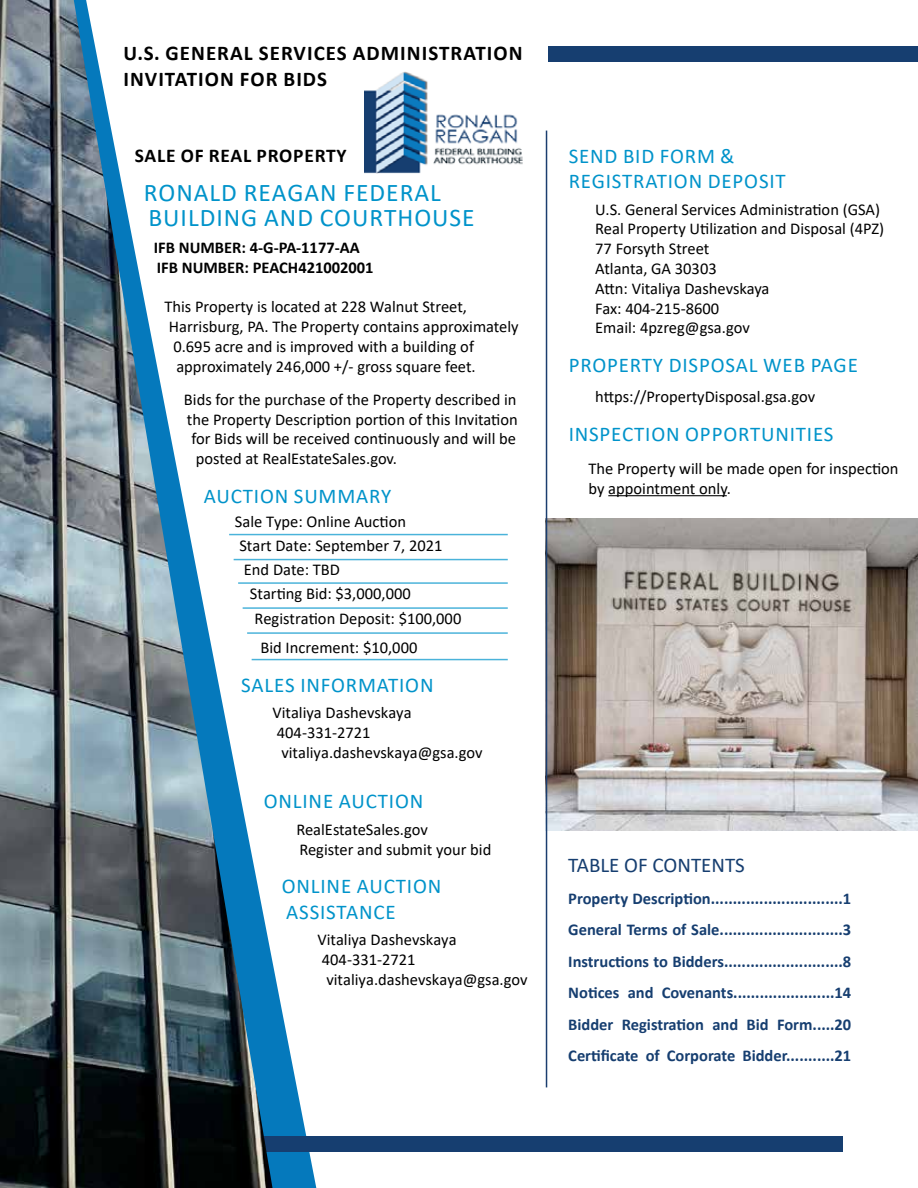
<style>
.page{position:relative;width:918px;height:1188px;background:#fff}
.page>*{position:absolute;margin:0;border:0;box-sizing:border-box;transform-origin:0 0}
.t1{font:25.5px/25.5px "Calibri";letter-spacing:.04em;color:#0093ca}
.t2{font:21px/25.2px "Calibri";letter-spacing:.04em;color:#0093ca}
.t3{font:700 21px "Calibri";letter-spacing:.05em;color:#000}
.t4{font:21px "Calibri";color:#163e70}
.t5{font:700 19.5px "Calibri";letter-spacing:.04em;color:#000}
.t6{font:16.5px/19.8px "Calibri";color:#000}
.t7{font:700 16.5px/31.5px "Calibri";color:#163e70;text-align:justify}
.t8{font:700 16.5px/19.8px "Calibri";color:#000}
</style>
<div class="page">
<img style="left:547px;top:519px;width:371px;height:312px">
<div style="left:549px;top:46px;width:369px;height:16px;background:#163e70"></div>
<hr style="left:252px;top:659px;width:256px;height:1px;background:#0194cb">
<hr style="left:247px;top:632px;width:261px;height:2px;background:#0194cb">
<hr style="left:243px;top:607px;width:265px;height:2px;background:#0194cb">
<hr style="left:238px;top:582px;width:270px;height:2px;background:#0194cb">
<hr style="left:234px;top:559px;width:274px;height:1px;background:#0194cb">
<hr style="left:229px;top:534px;width:279px;height:1px;background:#0194cb">
<hr style="left:546px;top:131px;width:1px;height:956px;background:#1b3e6f">
<hr style="left:608px;top:495px;width:119px;height:1px;background:#000">
<img style="left:365px;top:71px;width:158px;height:103px">
<svg style="left:273px;top:533px;width:43px;height:655px"></svg>
<div style="left:255px;top:1136px;width:588px;height:16px;background:#163e70"></div>
<img style="left:0;top:0;width:273px;height:1188px">
<h3 class="t3" style="left:123px;top:39px;width:401px">U.S. GENERAL SERVICES ADMINISTRATION</h3>
<h3 class="t3" style="left:123px;top:64px;width:205px">INVITATION FOR BIDS</h3>
<h3 class="t5" style="left:135px;top:141px;width:214px">SALE OF REAL PROPERTY</h3>
<p class="t1" style="left:144px;top:179px;width:332px">RONALD REAGAN FEDERAL<br>BUILDING AND COURTHOUSE</p>
<p class="t8" style="left:154px;top:237px;width:221px">IFB NUMBER: 4-G-PA-1177-AA<br>IFB NUMBER: PEACH421002001</p>
<p class="t6" style="left:164px;top:296px;width:356px">This Property is located at 228 Walnut Street,<br>Harrisburg, PA. The Property contains approximately</p>
<h4 class="t6" style="left:173px;top:336px;width:304px">0.695 acre and is improved with a building of approximately 246,000 +/- gross square feet.</h4>
<p class="t6" style="left:184px;top:389px;width:334px">Bids for the purchase of the Property described in</p>
<p class="t6" style="left:187px;top:409px;width:332px">the Property Description portion of this Invitation for Bids will be received continuously and will be</p>
<p class="t6" style="left:196px;top:448px;width:202px">posted at RealEstateSales.gov.</p>
<p class="t2" style="left:204px;top:483px;width:189px">AUCTION SUMMARY</p>
<p class="t6" style="left:235px;top:511px;width:173px">Sale Type: Online Auction</p>
<p class="t6" style="left:239px;top:535px;width:205px">Start Date: September 7, 2021</p>
<p class="t6" style="left:244px;top:560px;width:98px">End Date: TBD</p>
<p class="t6" style="left:250px;top:581px;width:213px;line-height:24.2px">Starting Bid: $3,000,000<br>Registration Deposit: $100,000</p>
<p class="t6" style="left:260px;top:637px;width:158px">Bid Increment: $10,000</p>
<p class="t2" style="left:241px;top:672px;width:194px">SALES INFORMATION</p>
<p class="t6" style="left:272px;top:703px;width:141px">Vitaliya Dashevskaya</p>
<p class="t6" style="left:277px;top:722px;width:95px">404-331-2721</p>
<p class="t6" style="left:281px;top:742px;width:203px">vitaliya.dashevskaya@gsa.gov</p>
<p class="t2" style="left:264px;top:788px;width:161px">ONLINE AUCTION</p>
<p class="t6" style="left:296px;top:819px;width:196px">RealEstateSales.gov<br>Register and submit your bid</p>
<p class="t2" style="left:282px;top:873px;width:161px">ONLINE AUCTION<br>ASSISTANCE</p>
<p class="t6" style="left:317px;top:929px;width:141px">Vitaliya Dashevskaya</p>
<p class="t6" style="left:322px;top:949px;width:95px">404-331-2721</p>
<p class="t6" style="left:326px;top:969px;width:203px">vitaliya.dashevskaya@gsa.gov</p>
<p class="t2" style="left:569px;top:143px;width:219px">SEND BID FORM &amp;<br>REGISTRATION DEPOSIT</p>
<p class="t6" style="left:595px;top:199px;width:290px">U.S. General Services Administration (GSA)<br>Real Property Utilization and Disposal (4PZ)</p>
<p class="t6" style="left:595px;top:238px;width:116px">77 Forsyth Street</p>
<p class="t6" style="left:595px;top:258px;width:123px">Atlanta, GA 30303</p>
<p class="t6" style="left:595px;top:278px;width:176px">Attn: Vitaliya Dashevskaya</p>
<p class="t6" style="left:595px;top:298px;width:125px">Fax: 404-215-8600</p>
<p class="t6" style="left:595px;top:318px;width:156px">Email: 4pzreg@gsa.gov</p>
<p class="t2" style="left:569px;top:352px;width:291px">PROPERTY DISPOSAL WEB PAGE</p>
<p class="t6" style="left:595px;top:386px;width:221px">https://PropertyDisposal.gsa.gov</p>
<p class="t2" style="left:569px;top:421px;width:266px">INSPECTION OPPORTUNITIES</p>
<p class="t6" style="left:589px;top:458px;width:312px">The Property will be made open for inspection</p>
<p class="t6" style="left:589px;top:478px;width:144px">by appointment only.</p>
<p class="t4" style="left:568px;top:851px;width:178px">TABLE OF CONTENTS</p>
<p class="t7" style="left:568px;top:882px;width:285px">Property Description..............................1<br>General Terms of Sale............................3<br>Instructions to Bidders...........................8<br>Notices and Covenants.......................14<br>Bidder Registration and Bid Form.....20<br>Certificate of Corporate Bidder...........21</p>
</div>
